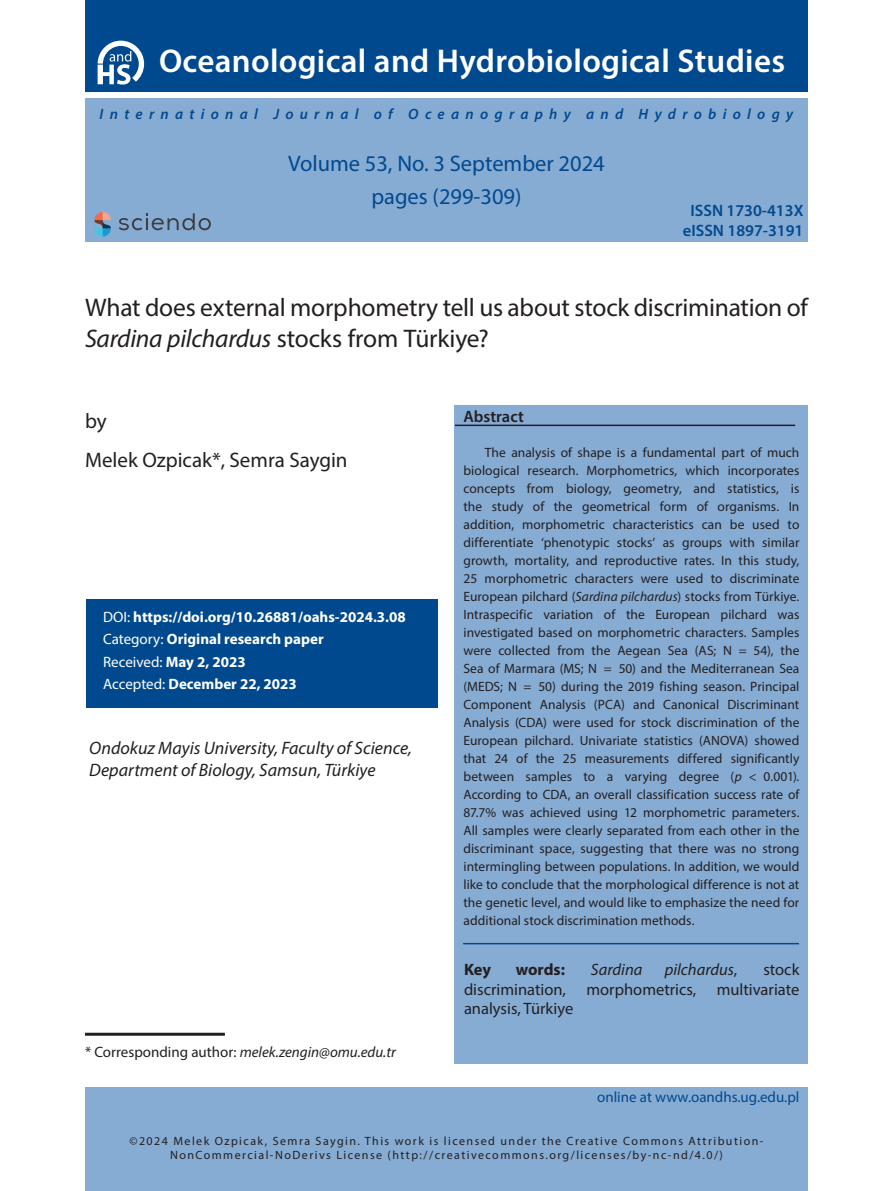
<style>
.page{position:relative;width:893px;height:1191px;background:#fff}
.page>*{position:absolute;margin:0;border:0;box-sizing:border-box;transform-origin:0 0}
.t1{font:600 33px "Myriad Pro";letter-spacing:.01em;color:#fff}
.t2{font:25.5px/30.6px "Myriad Pro";letter-spacing:-.01em;color:#231f20}
.t3{font:22.5px "Myriad Pro";color:#01498e}
.t4{font:21px "Myriad Pro";color:#231f20}
.t5{font:italic 18px/21.6px "Myriad Pro";color:#231f20}
.t6{font:16.5px/19.8px "Myriad Pro";color:#231f20;text-align:justify}
.t7{font:600 16.5px/19.8px "Myriad Pro";color:#01498e;text-align:center}
.t8{font:italic 16.5px "Myriad Pro";color:#231f20}
.t9{font:700 16.5px "Myriad Pro";letter-spacing:-.005em;color:#231f20}
.t10{font:600 16.5px "Myriad Pro";color:#231f20}
.t11{font:700 15px/22.5px "Myriad Pro";color:#fff}
.t12{font:italic 600 15px "Myriad Pro";letter-spacing:.42em;color:#01498e}
.t13{font:italic 15px "Myriad Pro";color:#231f20}
.t14{font:15px "Myriad Pro";color:#01498e}
.t15{font:13.5px/18px "Myriad Pro";letter-spacing:.005em;color:#231f20;text-align:justify}
.t16{font:12px/14.4px "Myriad Pro";letter-spacing:.12em;color:#231f20;text-align:center}
.s1{font-style:italic}
.s2{font-weight:400}
.s3{font-style:normal}
</style>
<div class="page">
<div style="left:85px;top:98px;width:723px;height:144px;background:#87acd4"></div>
<div style="left:85px;top:1087px;width:723px;height:104px;background:#87acd4"></div>
<hr style="left:85px;top:1032px;width:140px;height:3px;background:#231f20">
<div style="left:86px;top:599px;width:351px;height:108px;background:#01498e"></div>
<div style="left:455px;top:405px;width:353px;height:658px;background:#87acd4"></div>
<hr style="left:463px;top:943px;width:336px;height:1px;background:#01498e">
<hr style="left:455px;top:424px;width:340px;height:2px;background:#231f20">
<div style="left:85px;top:0;width:723px;height:92px;background:#01498e"></div>
<svg style="left:98px;top:41px;width:46px;height:44px"></svg>
<svg style="left:94px;top:212px;width:17px;height:24px"></svg>
<svg style="left:119px;top:213px;width:92px;height:17px"></svg>
<h1 class="t1" style="left:159px;top:40px;width:628px">Oceanological and Hydrobiological Studies</h1>
<p class="t12" style="left:100px;top:105px;width:695px">International Journal of Oceanography and Hydrobiology</p>
<h3 class="t3" style="left:288px;top:150px;width:318px">Volume 53, No. 3 September 2024</h3>
<h3 class="t3" style="left:371px;top:182px;width:152px">pages (299-309)</h3>
<p class="t7" style="left:683px;top:200px;width:122px">ISSN 1730-413X eISSN 1897-3191</p>
<h2 class="t2" style="left:85px;top:292px;width:724px">What does external morphometry tell us about stock discrimination of<br><span class="s1">Sardina pilchardus</span> stocks from Türkiye?</h2>
<h3 class="t4" style="left:85px;top:408px;width:23px">by</h3>
<h3 class="t4" style="left:85px;top:446px;width:264px">Melek Ozpicak*, Semra Saygin</h3>
<p class="t11" style="left:103px;top:605px;width:304px"><span class="s2">DOI:</span> https://doi.org/10.26881/oahs-2024.3.08<br><span class="s2">Category:</span> Original research paper<br><span class="s2">Received:</span> May 2, 2023<br><span class="s2">Accepted:</span> December 22, 2023</p>
<h3 class="t5" style="left:89px;top:737px;width:324px">Ondokuz Mayis University, Faculty of Science,<br>Department of Biology, Samsun, Türkiye</h3>
<p class="t13" style="left:85px;top:1042px;width:312px"><span class="s3">* Corresponding author:</span> melek.zengin@omu.edu.tr</p>
<p class="t10" style="left:463px;top:406px;width:62px">Abstract</p>
<p class="t15" style="left:463px;top:443px;width:337px;text-indent:21px">The analysis of shape is a fundamental part of much biological research. Morphometrics, which incorporates concepts from biology, geometry, and statistics, is the study of the geometrical form of organisms. In addition, morphometric characteristics can be used to differentiate ‘phenotypic stocks’ as groups with similar growth, mortality, and reproductive rates. In this study, 25 morphometric characters were used to discriminate European pilchard (<span class="s1">Sardina pilchardus</span>) stocks from Türkiye.<br>Intraspecific variation of the European pilchard was investigated based on morphometric characters. Samples were collected from the Aegean Sea (AS; N = 54), the Sea of Marmara (MS; N = 50) and the Mediterranean Sea (MEDS; N = 50) during the 2019 fishing season. Principal Component Analysis (PCA) and Canonical Discriminant Analysis (CDA) were used for stock discrimination of the European pilchard. Univariate statistics (ANOVA) showed that 24 of the 25 measurements differed significantly between samples to a varying degree (<span class="s1">p</span> &lt; 0.001).<br>According to CDA, an overall classification success rate of 87.7% was achieved using 12 morphometric parameters.<br>All samples were clearly separated from each other in the discriminant space, suggesting that there was no strong intermingling between populations. In addition, we would like to conclude that the morphological difference is not at the genetic level, and would like to emphasize the need for additional stock discrimination methods.</p>
<p class="t6" style="left:464px;top:959px;width:337px;text-indent:299px">stock discrimination, morphometrics, multivariate analysis, Türkiye</p>
<p class="t9" style="left:464px;top:958px;width:29px">Key</p>
<p class="t9" style="left:516px;top:958px;width:51px">words:</p>
<p class="t8" style="left:591px;top:959px;width:53px">Sardina</p>
<p class="t8" style="left:665px;top:959px;width:74px">pilchardus<span class="s3">,</span></p>
<p class="t14" style="left:597px;top:1088px;width:204px">online at www.oandhs.ug.edu.pl</p>
<p class="t16" style="left:129px;top:1133px;width:635px">©2024 Melek Ozpicak, Semra Saygin. This work is licensed under the Creative Commons Attribution-<br>NonCommercial-NoDerivs License (http://creativecommons.org/licenses/by-nc-nd/4.0/)</p>
</div>
